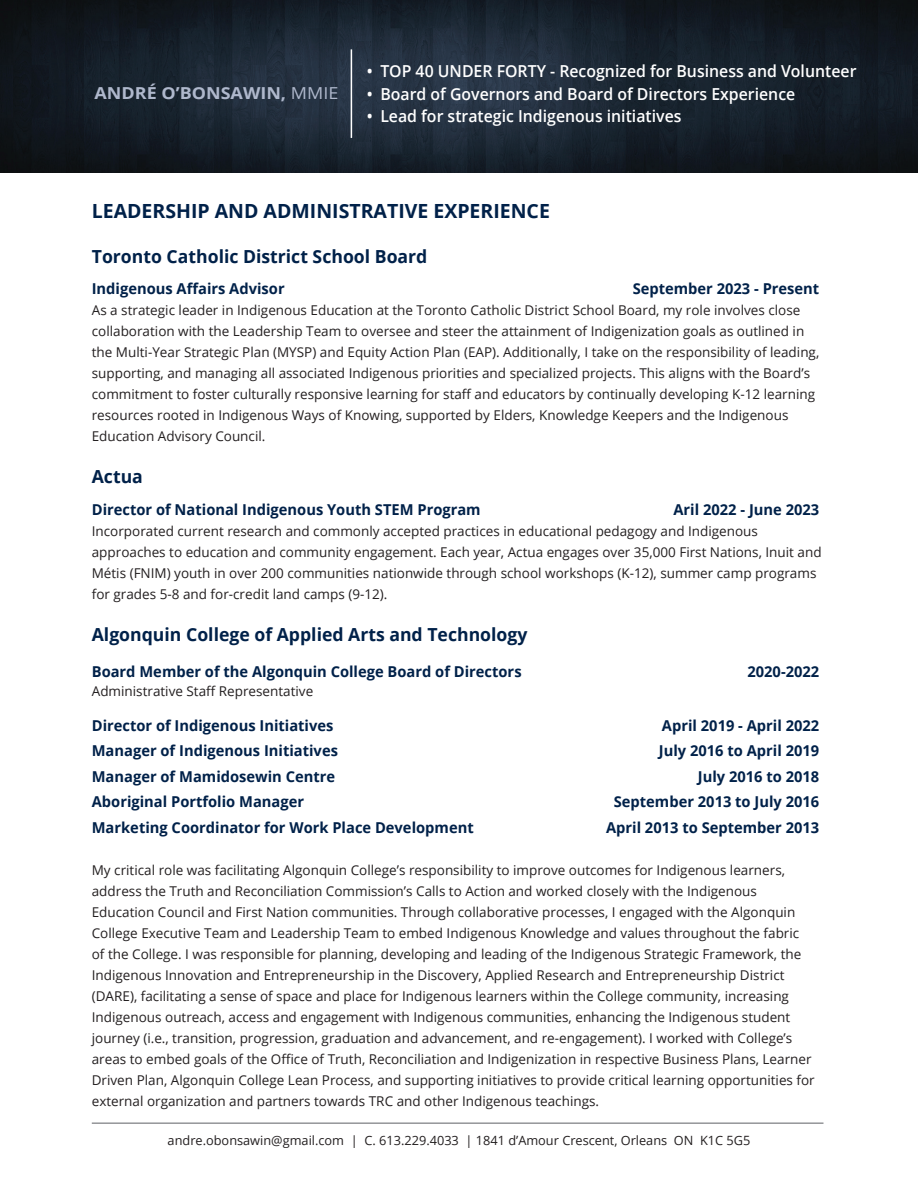
<style>
.page{position:relative;width:918px;height:1188px;background:#fff}
.page>*{position:absolute;margin:0;border:0;box-sizing:border-box;transform-origin:0 0}
.t1{font:700 19.5px "Open Sans";color:#002149}
.t2{font:700 18px "Open Sans";color:#002149}
.t3{font:600 16.5px "Open Sans";color:#fff;scale:.96 1}
.t4{font:700 16.5px "Open Sans";color:#afb8cc;scale:1.09 1}
.t5{font:700 15px "Open Sans";color:#002149}
.t6{font:13.5px/21px "Open Sans";color:#231f20}
.t7{font:12.75px "Open Sans";color:#231f20}
.s1{font-weight:400}
</style>
<div class="page">
<hr style="left:92px;top:1122px;width:731px;height:2px;background:#939598">
<img style="left:0;top:0;width:918px;height:172px">
<hr style="left:351px;top:49px;width:1px;height:89px;background:#fff">
<p class="t4" style="left:94px;top:81px;width:225px">ANDRÉ O’BONSAWIN, <span class="s1">MMIE</span></p>
<p class="t3" style="left:367px;top:60px;width:512px">• TOP 40 UNDER FORTY - Recognized for Business and Volunteer</p>
<p class="t3" style="left:367px;top:83px;width:448px">• Board of Governors and Board of Directors Experience</p>
<p class="t3" style="left:367px;top:105px;width:329px">• Lead for strategic Indigenous initiatives</p>
<h1 class="t1" style="left:92px;top:197px;width:460px">LEADERSHIP AND ADMINISTRATIVE EXPERIENCE</h1>
<h2 class="t2" style="left:92px;top:244px;width:337px">Toronto Catholic District School Board</h2>
<p class="t5" style="left:92px;top:278px;width:194px">Indigenous Affairs Advisor</p>
<p class="t5" style="left:633px;top:278px;width:188px">September 2023 - Present</p>
<p class="t6" style="left:92px;top:300px;width:729px">As a strategic leader in Indigenous Education at the Toronto Catholic District School Board, my role involves close collaboration with the Leadership Team to oversee and steer the attainment of Indigenization goals as outlined in the Multi-Year Strategic Plan (MYSP) and Equity Action Plan (EAP). Additionally, I take on the responsibility of leading, supporting, and managing all associated Indigenous priorities and specialized projects. This aligns with the Board’s commitment to foster culturally responsive learning for staff and educators by continually developing K-12 learning resources rooted in Indigenous Ways of Knowing, supported by Elders, Knowledge Keepers and the Indigenous Education Advisory Council.</p>
<h2 class="t2" style="left:92px;top:464px;width:53px">Actua</h2>
<p class="t5" style="left:92px;top:499px;width:390px">Director of National Indigenous Youth STEM Program</p>
<p class="t5" style="left:674px;top:499px;width:147px">Aril 2022 - June 2023</p>
<p class="t6" style="left:92px;top:520px;width:731px">Incorporated current research and commonly accepted practices in educational pedagogy and Indigenous approaches to education and community engagement. Each year, Actua engages over 35,000 First Nations, Inuit and Métis (FNIM) youth in over 200 communities nationwide through school workshops (K-12), summer camp programs for grades 5-8 and for-credit land camps (9-12).</p>
<h2 class="t2" style="left:92px;top:622px;width:437px">Algonquin College of Applied Arts and Technology</h2>
<p class="t5" style="left:92px;top:661px;width:431px">Board Member of the Algonquin College Board of Directors</p>
<p class="t5" style="left:747px;top:661px;width:73px">2020-2022</p>
<p class="t6" style="left:92px;top:681px;width:223px">Administrative Staff Representative</p>
<p class="t5" style="left:92px;top:715px;width:243px">Director of Indigenous Initiatives</p>
<p class="t5" style="left:662px;top:715px;width:159px">April 2019 - April 2022</p>
<p class="t5" style="left:92px;top:740px;width:248px">Manager of Indigenous Initiatives</p>
<p class="t5" style="left:659px;top:740px;width:162px">July 2016 to April 2019</p>
<p class="t5" style="left:92px;top:766px;width:245px">Manager of Mamidosewin Centre</p>
<p class="t5" style="left:698px;top:766px;width:123px">July 2016 to 2018</p>
<p class="t5" style="left:92px;top:791px;width:214px">Aboriginal Portfolio Manager</p>
<p class="t5" style="left:614px;top:791px;width:207px">September 2013 to July 2016</p>
<p class="t5" style="left:92px;top:817px;width:383px">Marketing Coordinator for Work Place Development</p>
<p class="t5" style="left:606px;top:817px;width:215px">April 2013 to September 2013</p>
<p class="t6" style="left:92px;top:859px;width:725px">My critical role was facilitating Algonquin College’s responsibility to improve outcomes for Indigenous learners, address the Truth and Reconciliation Commission’s Calls to Action and worked closely with the Indigenous Education Council and First Nation communities. Through collaborative processes, I engaged with the Algonquin College Executive Team and Leadership Team to embed Indigenous Knowledge and values throughout the fabric of the College. I was responsible for planning, developing and leading of the Indigenous Strategic Framework, the Indigenous Innovation and Entrepreneurship in the Discovery, Applied Research and Entrepreneurship District (DARE), facilitating a sense of space and place for Indigenous learners within the College community, increasing Indigenous outreach, access and engagement with Indigenous communities, enhancing the Indigenous student journey (i.e., transition, progression, graduation and advancement, and re-engagement). I worked with College’s areas to embed goals of the Office of Truth, Reconciliation and Indigenization in respective Business Plans, Learner Driven Plan, Algonquin College Lean Process, and supporting initiatives to provide critical learning opportunities for external organization and partners towards TRC and other Indigenous teachings.</p>
<p class="t7" style="left:168px;top:1131px;width:584px">andre.obonsawin@gmail.com | C. 613.229.4033 | 1841 d’Amour Crescent, Orleans ON K1C 5G5</p>
</div>
